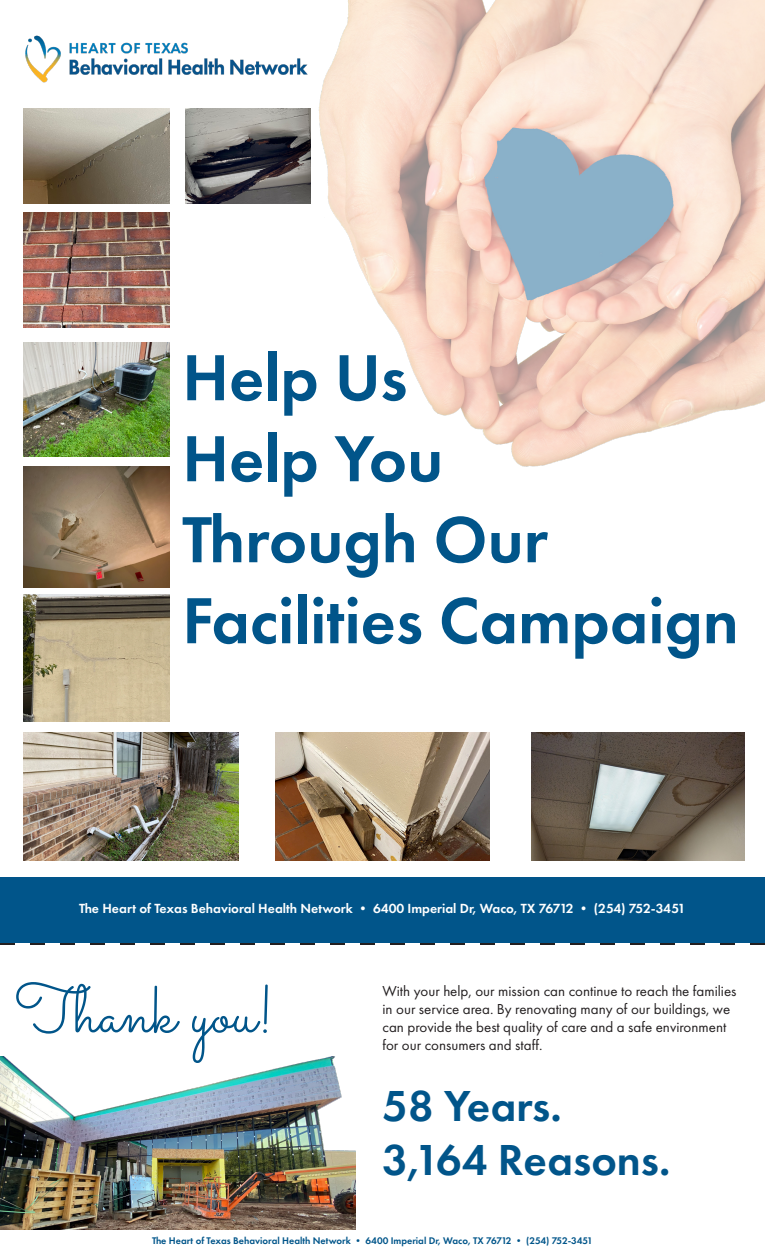
<style>
.page{position:relative;width:765px;height:1260px;background:#fff}
.page>*{position:absolute;margin:0;border:0;box-sizing:border-box;transform-origin:0 0}
.t1{font:600 67.5px "Futura PT";color:#01558a}
.t2{font:67.5px "Sacramento";color:#01558a}
.t3{font:600 45px "Futura PT";color:#01558a}
.t4{font:15px/18px "Futura PT";color:#231f20}
.t5{font:600 13.75px "Futura PT";color:#fff}
.t6{font:600 10px "Futura PT";color:#01558a}
</style>
<div class="page">
<img style="left:239px;top:0;width:526px;height:467px">
<img style="left:25px;top:33px;width:286px;height:51px">
<svg style="left:0;top:942px;width:765px;height:3px"></svg>
<img style="left:24px;top:108px;width:146px;height:95px">
<img style="left:185px;top:108px;width:126px;height:95px">
<img style="left:24px;top:213px;width:146px;height:115px">
<img style="left:24px;top:733px;width:214px;height:127px">
<img style="left:24px;top:594px;width:146px;height:128px">
<img style="left:275px;top:733px;width:215px;height:127px">
<img style="left:24px;top:342px;width:146px;height:115px">
<img style="left:531px;top:733px;width:213px;height:127px">
<img style="left:24px;top:466px;width:145px;height:122px">
<div style="left:0;top:877px;width:765px;height:65px;background:#01558a"></div>
<img style="left:0;top:1057px;width:355px;height:172px">
<p class="t1" style="left:182px;top:335px;width:227px">Help Us</p>
<p class="t1" style="left:182px;top:416px;width:263px">Help You</p>
<p class="t1" style="left:182px;top:497px;width:367px">Through Our</p>
<p class="t1" style="left:182px;top:578px;width:558px">Facilities Campaign</p>
<p class="t5" style="left:79px;top:900px;width:608px">The Heart of Texas Behavioral Health Network • 6400 Imperial Dr, Waco, TX 76712 • (254) 752-3451</p>
<p class="t2" style="left:15px;top:969px;width:261px">Thank you!</p>
<p class="t4" style="left:382px;top:982px;width:356px">With your help, our mission can continue to reach the families in our service area. By renovating many of our buildings, we can provide the best quality of care and a safe environment for our consumers and staff.</p>
<p class="t3" style="left:382px;top:1078px;width:181px">58 Years.</p>
<p class="t3" style="left:382px;top:1132px;width:289px">3,164 Reasons.</p>
<p class="t6" style="left:152px;top:1235px;width:442px">The Heart of Texas Behavioral Health Network • 6400 Imperial Dr, Waco, TX 76712 • (254) 752-3451</p>
</div>
